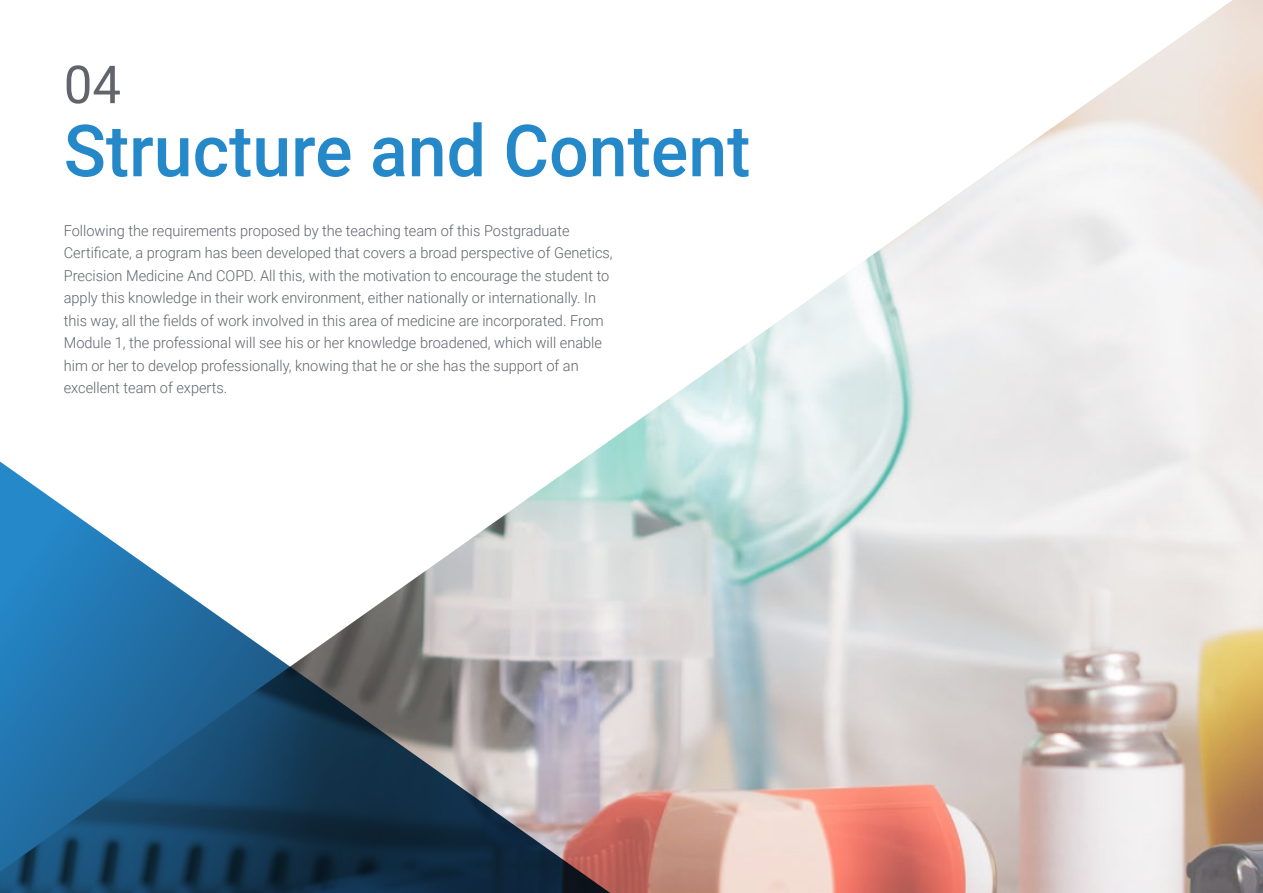
<style>
.page{position:relative;width:1263px;height:893px;background:#fff}
.page>*{position:absolute;margin:0;border:0;box-sizing:border-box;transform-origin:0 0}
.t1{font:500 72px "Roboto";color:#2488c9}
.t2{font:52.5px "Roboto";color:#61646a}
.t3{font:300 15px/22.5px "Roboto";color:#61646a}
</style>
<div class="page">
<img style="left:602px;top:0;width:661px;height:893px">
<svg style="left:0;top:446px;width:640px;height:447px"></svg>
<h2 class="t2" style="left:64px;top:48px;width:59px">04</h2>
<h1 class="t1" style="left:64px;top:100px;width:688px">Structure and Content</h1>
<p class="t3" style="left:64px;top:218px;width:550px">Following the requirements proposed by the teaching team of this Postgraduate Certificate, a program has been developed that covers a broad perspective of Genetics, Precision Medicine And COPD. All this, with the motivation to encourage the student to apply this knowledge in their work environment, either nationally or internationally. In this way, all the fields of work involved in this area of medicine are incorporated. From Module 1, the professional will see his or her knowledge broadened, which will enable him or her to develop professionally, knowing that he or she has the support of an excellent team of experts.</p>
</div>
